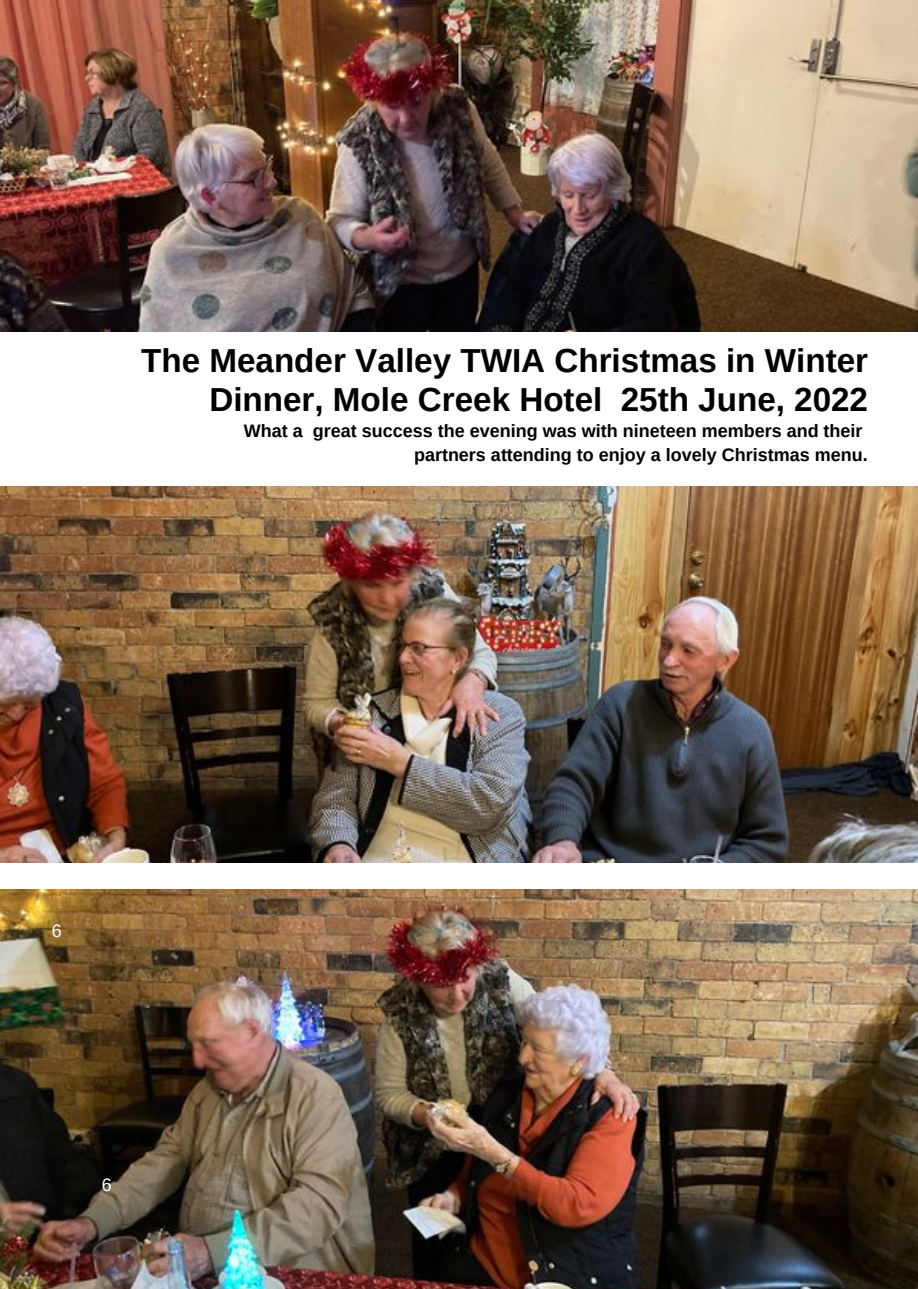
<style>
.page{position:relative;width:918px;height:1289px;background:#fff}
.page>*{position:absolute;margin:0;border:0;box-sizing:border-box;transform-origin:0 0}
.t1{font:700 33.15px/38.2px "Arimo";color:#000;text-align:right}
.t2{font:700 18px/24.8px "Arimo";color:#000;text-align:right}
.t3{font:18px "Arimo";color:#fff}
</style>
<div class="page">
<img style="left:0;top:0;width:918px;height:332px">
<img style="left:0;top:889px;width:918px;height:399px">
<img style="left:0;top:486px;width:918px;height:375px">
<h1 class="t1" style="left:141px;top:342px;width:728px">The Meander Valley TWIA Christmas in Winter<br>Dinner, Mole Creek Hotel 25th June, 2022</h1>
<p class="t2" style="left:244px;top:418px;width:625px">What a great success the evening was with nineteen members and their partners attending to enjoy a lovely Christmas menu.</p>
<p class="t3" style="left:52px;top:921px;width:12px">6</p>
<p class="t3" style="left:102px;top:1174px;width:12px">6</p>
</div>
